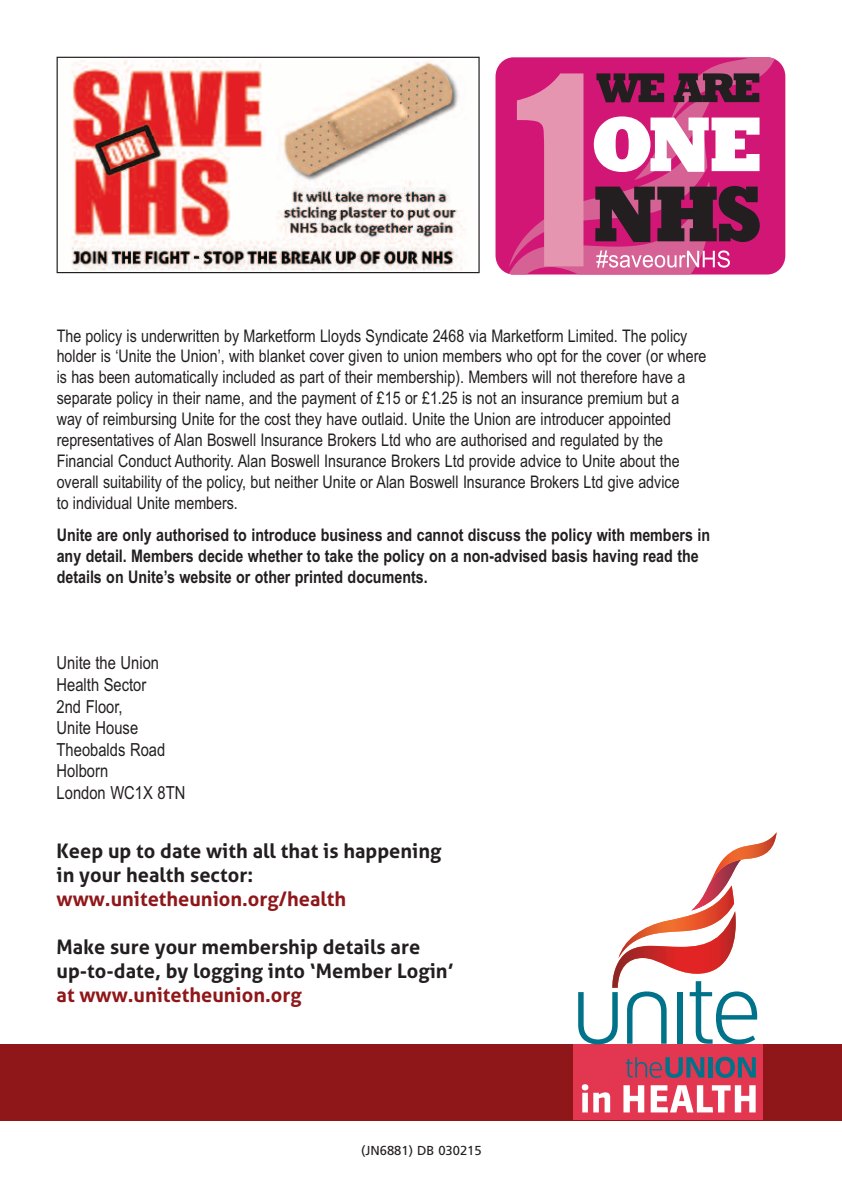
<style>
.page{position:relative;width:842px;height:1191px;background:#fff}
.page>*{position:absolute;margin:0;border:0;box-sizing:border-box;transform-origin:0 0}
.t1{font:700 20px/24px "Aller";color:#231f20}
.t2{font:700 20px "Aller";color:#8f171a}
.t3{font:18px/21.6px "Arial Narrow";color:#231f20}
.t4{font:17.4px/20.8px "Arial Narrow";color:#231f20}
.t5{font:700 17.4px/20.8px "Arial Narrow";color:#231f20}
.t6{font:13px "Frutiger";color:#231f20}
</style>
<div class="page">
<div style="left:0;top:1043px;width:842px;height:77px;background:#8f171a"></div>
<div style="left:573px;top:1044px;width:190px;height:76px;background:#e33650"></div>
<hr style="left:708px;top:1057px;width:4px;height:20px;background:#00738a">
<svg style="left:715px;top:1056px;width:41px;height:22px"></svg>
<svg style="left:626px;top:1057px;width:78px;height:21px"></svg>
<svg style="left:578px;top:883px;width:199px;height:161px"></svg>
<img style="left:710px;top:832px;width:67px;height:51px">
<svg style="left:582px;top:1084px;width:28px;height:28px"></svg>
<svg style="left:623px;top:1085px;width:21px;height:27px"></svg>
<svg style="left:651px;top:1085px;width:105px;height:27px"></svg>
<div style="left:492px;top:53px;width:296px;height:225px;background:linear-gradient(to right,#fff,#fffefe)"></div>
<div style="left:495px;top:57px;width:290px;height:217px;background:#d11676;border-radius:19px"></div>
<svg style="left:509px;top:57px;width:266px;height:217px"></svg>
<img style="left:71px;top:60px;width:395px;height:211px">
<div style="left:57px;top:57px;width:423px;height:216px;border:1px solid #231f20"></div>
<p class="t4" style="left:57px;top:325px;width:651px">The policy is underwritten by Marketform Lloyds Syndicate 2468 via Marketform Limited. The policy holder is ‘Unite the Union’, with blanket cover given to union members who opt for the cover (or where is has been automatically included as part of their membership). Members will not therefore have a separate policy in their name, and the payment of £15 or £1.25 is not an insurance premium but a way of reimbursing Unite for the cost they have outlaid. Unite the Union are introducer appointed representatives of Alan Boswell Insurance Brokers Ltd who are authorised and regulated by the Financial Conduct Authority. Alan Boswell Insurance Brokers Ltd provide advice to Unite about the overall suitability of the policy, but neither Unite or Alan Boswell Insurance Brokers Ltd give advice<br>to individual Unite members.</p>
<p class="t5" style="left:57px;top:524px;width:655px">Unite are only authorised to introduce business and cannot discuss the policy with members in any detail. Members decide whether to take the policy on a non-advised basis having read the details on Unite’s website or other printed documents.</p>
<p class="t3" style="left:57px;top:652px;width:130px">Unite the Union<br>Health Sector<br>2nd Floor,<br>Unite House<br>Theobalds Road<br>Holborn<br>London WC1X 8TN</p>
<p class="t1" style="left:57px;top:839px;width:386px">Keep up to date with all that is happening in your health sector:</p>
<p class="t2" style="left:57px;top:886px;width:291px">www.unitetheunion.org/health</p>
<p class="t1" style="left:57px;top:935px;width:399px">Make sure your membership details are up-to-date, by logging into ‘Member Login’</p>
<p class="t2" style="left:57px;top:982px;width:247px">at www.unitetheunion.org</p>
<p class="t6" style="left:361px;top:1145px;width:122px">(JN6881) DB 030215</p>
</div>
